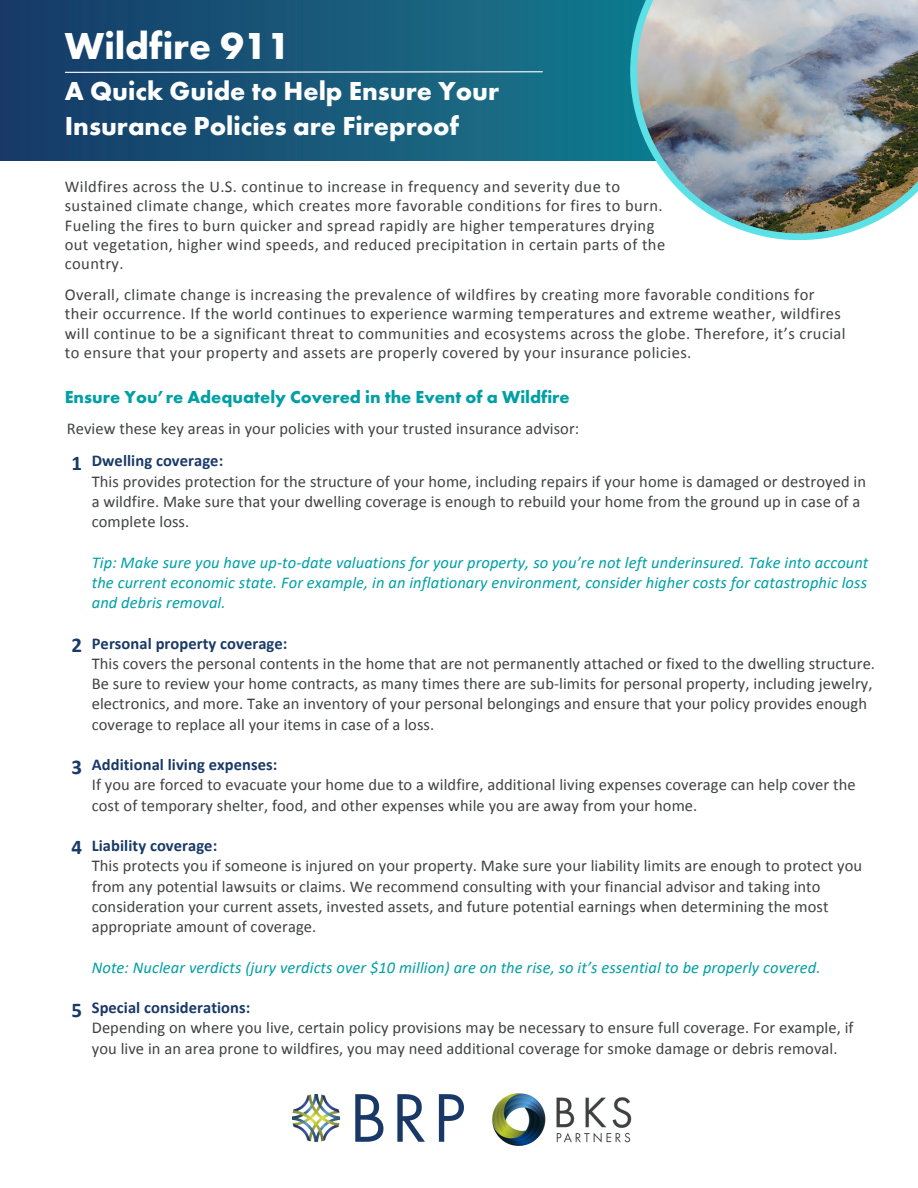
<style>
.page{position:relative;width:918px;height:1188px;background:#fff}
.page>*{position:absolute;margin:0;border:0;box-sizing:border-box;transform-origin:0 0}
.t1{font:700 39px "Futura PT";color:#fff}
.t2{font:700 27px/34.8px "Futura PT";color:#fff}
.t3{font:700 21px "Calibri";color:#193967}
.t4{font:700 18px "Futura PT";color:#00a0a4}
.t5{font:16.5px/20.2px "Calibri";letter-spacing:.005em;color:#404141}
.t6{font:16.5px/19.2px "Calibri";letter-spacing:.025em;color:#404141}
.t7{font:italic 16.5px/20.2px "Calibri";letter-spacing:.005em;color:#00a0a4;text-align:justify}
.t8{font:700 16.5px "Calibri";letter-spacing:.005em;color:#193967}
</style>
<div class="page">
<img style="left:0;top:0;width:630px;height:160px">
<svg style="left:630px;top:0;width:218px;height:240px"></svg>
<img style="left:637px;top:0;width:281px;height:233px">
<svg style="left:64px;top:71px;width:479px;height:2px"></svg>
<img style="left:293px;top:1094px;width:171px;height:47px">
<img style="left:492px;top:1093px;width:140px;height:53px">
<p class="t1" style="left:65px;top:29px;width:227px">Wildfire 911</p>
<p class="t2" style="left:65px;top:75px;width:436px">A Quick Guide to Help Ensure Your<br>Insurance Policies are Fireproof</p>
<p class="t6" style="left:65px;top:179px;width:602px">Wildfires across the U.S. continue to increase in frequency and severity due to sustained climate change, which creates more favorable conditions for fires to burn.<br>Fueling the fires to burn quicker and spread rapidly are higher temperatures drying out vegetation, higher wind speeds, and reduced precipitation in certain parts of the country.</p>
<p class="t6" style="left:65px;top:287px;width:782px">Overall, climate change is increasing the prevalence of wildfires by creating more favorable conditions for their occurrence. If the world continues to experience warming temperatures and extreme weather, wildfires will continue to be a significant threat to communities and ecosystems across the globe. Therefore, it’s crucial to ensure that your property and assets are properly covered by your insurance policies.</p>
<p class="t4" style="left:65px;top:389px;width:507px">Ensure You’re Adequately Covered in the Event of a Wildfire</p>
<p class="t5" style="left:67px;top:420px;width:514px">Review these key areas in your policies with your trusted insurance advisor:</p>
<p class="t3" style="left:71px;top:454px;width:12px">1</p>
<p class="t8" style="left:92px;top:454px;width:133px">Dwelling coverage:</p>
<p class="t5" style="left:92px;top:472px;width:776px">This provides protection for the structure of your home, including repairs if your home is damaged or destroyed in a wildfire. Make sure that your dwelling coverage is enough to rebuild your home from the ground up in case of a complete loss.</p>
<p class="t7" style="left:92px;top:553px;width:778px">Tip: Make sure you have up-to-date valuations for your property, so you’re not left underinsured. Take into account the current economic state. For example, in an inflationary environment, consider higher costs for catastrophic loss and debris removal.</p>
<p class="t8" style="left:92px;top:636px;width:197px">Personal property coverage:</p>
<p class="t5" style="left:92px;top:655px;width:785px">This covers the personal contents in the home that are not permanently attached or fixed to the dwelling structure.<br>Be sure to review your home contracts, as many times there are sub-limits for personal property, including jewelry, electronics, and more. Take an inventory of your personal belongings and ensure that your policy provides enough coverage to replace all your items in case of a loss.</p>
<p class="t8" style="left:92px;top:758px;width:187px">Additional living expenses:</p>
<p class="t5" style="left:92px;top:776px;width:765px">If you are forced to evacuate your home due to a wildfire, additional living expenses coverage can help cover the cost of temporary shelter, food, and other expenses while you are away from your home.</p>
<p class="t8" style="left:92px;top:839px;width:127px">Liability coverage:</p>
<p class="t5" style="left:92px;top:857px;width:772px">This protects you if someone is injured on your property. Make sure your liability limits are enough to protect you from any potential lawsuits or claims. We recommend consulting with your financial advisor and taking into consideration your current assets, invested assets, and future potential earnings when determining the most appropriate amount of coverage.</p>
<p class="t7" style="left:92px;top:958px;width:730px">Note: Nuclear verdicts (jury verdicts over $10 million) are on the rise, so it’s essential to be properly covered.</p>
<p class="t8" style="left:92px;top:1001px;width:160px">Special considerations:</p>
<p class="t5" style="left:92px;top:1019px;width:763px">Depending on where you live, certain policy provisions may be necessary to ensure full coverage. For example, if you live in an area prone to wildfires, you may need additional coverage for smoke damage or debris removal.</p>
<p class="t3" style="left:71px;top:636px;width:12px">2</p>
<p class="t3" style="left:71px;top:758px;width:12px">3</p>
<p class="t3" style="left:71px;top:838px;width:12px">4</p>
<p class="t3" style="left:71px;top:1001px;width:12px">5</p>
</div>
